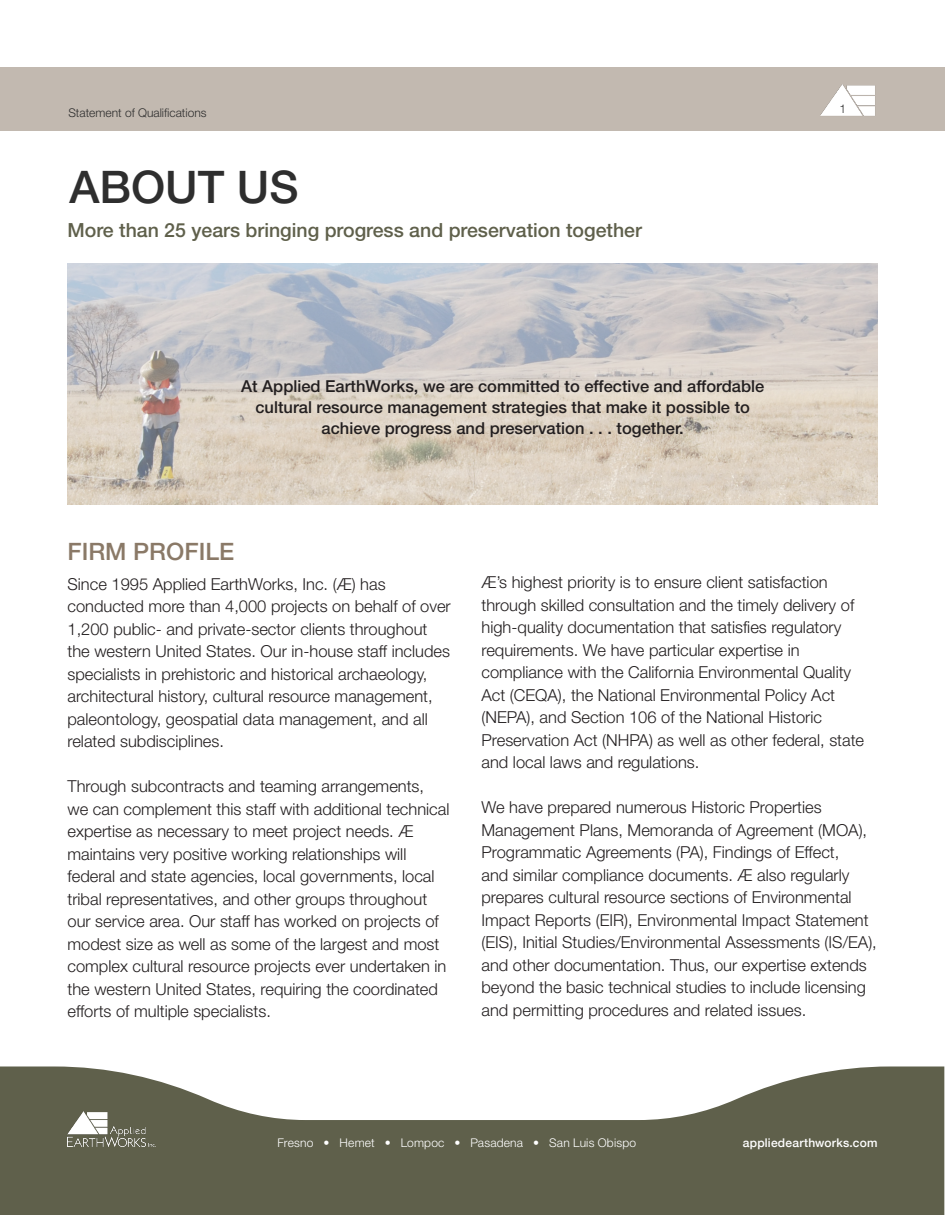
<style>
.page{position:relative;width:945px;height:1215px;background:#fff}
.page>*{position:absolute;margin:0;border:0;box-sizing:border-box;transform-origin:0 0}
.Content_Titles_for_E{font:500 45px "Helvetica Neue LT Std";color:#2e2e2e}
.Subtitiles_from_Sect{font:500 24px "Helvetica Neue LT Std";color:#8a7967}
.Text_after_Titles{font:500 19.5px "Helvetica Neue LT Std";color:#5f604b}
.Basic_Font{font:300 16.5px/22.5px "Helvetica Neue LT Std";color:#231f20}
.Basic_Font-2{font:500 16.5px/21px "Helvetica Neue LT Std";color:#231f20;text-align:center}
.t1{font:300 12px "Helvetica Neue LT Std";letter-spacing:.015em;color:#fff}
.t2{font:300 12px "Helvetica Neue LT Std";color:#2e2e2e}
.t3{font:500 12px "Helvetica Neue";letter-spacing:.015em;color:#fff}
</style>
<div class="page">
<img style="left:68px;top:263px;width:810px;height:242px">
<div style="left:0;top:68px;width:944px;height:63px;background:#c2b9b0"></div>
<svg style="left:0;top:1066px;width:944px;height:149px;fill:#5f604b"></svg>
<img style="left:68px;top:1111px;width:87px;height:36px">
<img style="left:821px;top:84px;width:54px;height:32px">
<p class="t2" style="left:68px;top:105px;width:140px">Statement of Qualifications</p>
<p class="t2" style="left:840px;top:101px;width:8px">1</p>
<p class="Content_Titles_for_E" style="left:69px;top:160px;width:231px">ABOUT US</p>
<p class="Text_after_Titles" style="left:68px;top:218px;width:576px">More than 25 years bringing progress and preservation together</p>
<p class="Basic_Font-2" style="left:241px;top:375px;width:525px">At Applied EarthWorks, we are committed to effective and affordable cultural resource management strategies that make it possible to achieve progress and preservation . . . together.</p>
<p class="Subtitiles_from_Sect" style="left:68px;top:537px;width:168px">FIRM PROFILE</p>
<p class="Basic_Font" style="left:68px;top:572px;width:385px">Since 1995 Applied EarthWorks, Inc. (Æ) has conducted more than 4,000 projects on behalf of over 1,200 public- and private-sector clients throughout the western United States. Our in-house staff includes specialists in prehistoric and historical archaeology, architectural history, cultural resource management, paleontology, geospatial data management, and all related subdisciplines.</p>
<p class="Basic_Font" style="left:68px;top:775px;width:384px">Through subcontracts and teaming arrangements,<br>we can complement this staff with additional technical expertise as necessary to meet project needs. Æ maintains very positive working relationships will federal and state agencies, local governments, local tribal representatives, and other groups throughout our service area. Our staff has worked on projects of modest size as well as some of the largest and most complex cultural resource projects ever undertaken in the western United States, requiring the coordinated efforts of multiple specialists.</p>
<p class="Basic_Font" style="left:482px;top:571px;width:384px">Æ’s highest priority is to ensure client satisfaction through skilled consultation and the timely delivery of high-quality documentation that satisfies regulatory requirements. We have particular expertise in compliance with the California Environmental Quality Act (CEQA), the National Environmental Policy Act (NEPA), and Section 106 of the National Historic Preservation Act (NHPA) as well as other federal, state and local laws and regulations.</p>
<p class="Basic_Font" style="left:482px;top:796px;width:397px">We have prepared numerous Historic Properties Management Plans, Memoranda of Agreement (MOA), Programmatic Agreements (PA), Findings of Effect,<br>and similar compliance documents. Æ also regularly prepares cultural resource sections of Environmental Impact Reports (EIR), Environmental Impact Statement (EIS), Initial Studies/Environmental Assessments (IS/EA), and other documentation. Thus, our expertise extends beyond the basic technical studies to include licensing and permitting procedures and related issues.</p>
<p class="t1" style="left:278px;top:1135px;width:360px">Fresno • Hemet • Lompoc • Pasadena • San Luis Obispo</p>
<p class="t3" style="left:743px;top:1133px;width:136px">appliedearthworks.com</p>
</div>
